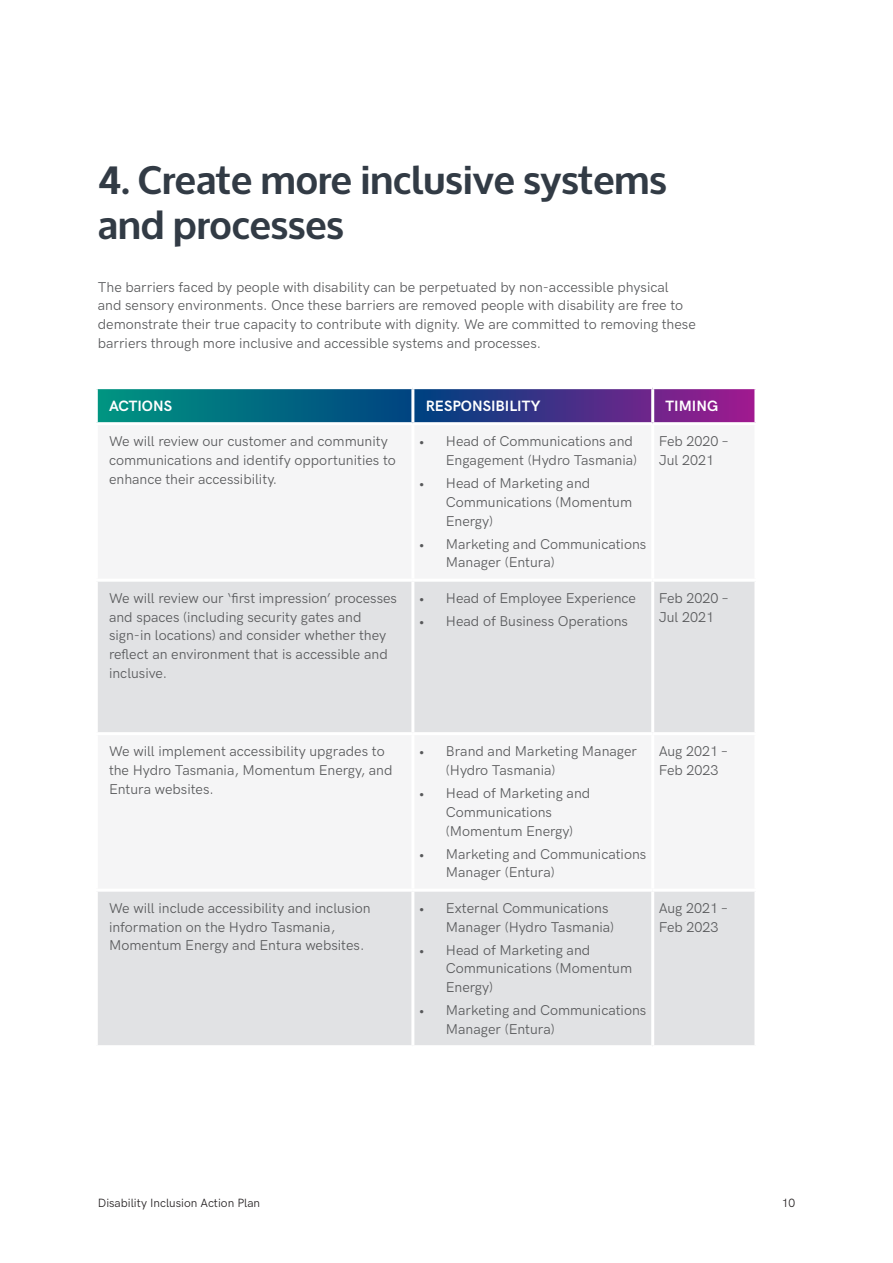
<style>
.page{position:relative;width:893px;height:1263px;background:#fff}
.page>*{position:absolute;margin:0;border:0;box-sizing:border-box;transform-origin:0 0}
.Heading2{font:700 39px/45px "Oxygen";color:#323b45}
.Body{font:700 15px "HK Grotesk";color:#fff}
.Body-2{font:14.25px/18.8px "HK Grotesk";color:#57585a}
.t1{font:12px "HK Grotesk";color:#231f20}
</style>
<div class="page">
<svg style="left:98px;top:389px;width:656px;height:33px;background:#294d85"></svg>
<div style="left:98px;top:582px;width:656px;height:150px;background:#e1e2e4"></div>
<div style="left:98px;top:892px;width:656px;height:153px;background:#e1e2e4"></div>
<hr style="left:411px;top:389px;width:3px;height:33px;background:#fff">
<hr style="left:651px;top:389px;width:3px;height:33px;background:#fff">
<hr style="left:411px;top:892px;width:3px;height:153px;background:#fff">
<hr style="left:651px;top:892px;width:3px;height:153px;background:#fff">
<hr style="left:411px;top:582px;width:3px;height:150px;background:#fff">
<hr style="left:651px;top:582px;width:3px;height:150px;background:#fff">
<p class="Heading2" style="left:98px;top:159px;width:570px">4. Create more inclusive systems and processes</p>
<p class="Body-2" style="left:98px;top:276px;width:599px">The barriers faced by people with disability can be perpetuated by non-accessible physical and sensory environments. Once these barriers are removed people with disability are free to demonstrate their true capacity to contribute with dignity. We are committed to removing these barriers through more inclusive and accessible systems and processes.</p>
<p class="Body" style="left:109px;top:394px;width:65px">ACTIONS</p>
<p class="Body" style="left:426px;top:394px;width:116px">RESPONSIBILITY</p>
<p class="Body" style="left:665px;top:394px;width:54px">TIMING</p>
<p class="Body-2" style="left:109px;top:431px;width:288px">We will review our customer and community communications and identify opportunities to enhance their accessibility.</p>
<p class="Body-2" style="left:419px;top:431px;width:220px;text-align:right">• Head of Communications and<br>Engagement (Hydro Tasmania)</p>
<p class="Body-2" style="left:659px;top:431px;width:71px">Feb 2020 –<br>Jul 2021</p>
<p class="Body-2" style="left:446px;top:473px;width:188px;text-indent:-27px">• Head of Marketing and<br>Communications (Momentum<br>Energy)</p>
<p class="Body-2" style="left:446px;top:533px;width:202px;text-indent:-27px">• Marketing and Communications<br>Manager (Entura)</p>
<p class="Body-2" style="left:109px;top:587px;width:290px">We will review our ‘first impression’ processes and spaces (including security gates and sign-in locations) and consider whether they reflect an environment that is accessible and inclusive.</p>
<p class="Body-2" style="left:419px;top:587px;width:219px">• Head of Employee Experience</p>
<p class="Body-2" style="left:419px;top:610px;width:211px">• Head of Business Operations</p>
<p class="Body-2" style="left:659px;top:587px;width:71px">Feb 2020 –<br>Jul 2021</p>
<p class="Body-2" style="left:109px;top:741px;width:285px">We will implement accessibility upgrades to the Hydro Tasmania, Momentum Energy, and<br>Entura websites.</p>
<p class="Body-2" style="left:446px;top:741px;width:193px;text-indent:-27px">• Brand and Marketing Manager (Hydro Tasmania)</p>
<p class="Body-2" style="left:446px;top:783px;width:146px;text-indent:-27px">• Head of Marketing and<br>Communications (Momentum Energy)</p>
<p class="Body-2" style="left:446px;top:843px;width:202px;text-indent:-27px">• Marketing and Communications<br>Manager (Entura)</p>
<p class="Body-2" style="left:109px;top:897px;width:263px">We will include accessibility and inclusion information on the Hydro Tasmania,<br>Momentum Energy and Entura websites.</p>
<p class="Body-2" style="left:446px;top:897px;width:170px;text-indent:-27px">• External Communications<br>Manager (Hydro Tasmania)</p>
<p class="Body-2" style="left:446px;top:939px;width:188px;text-indent:-27px">• Head of Marketing and<br>Communications (Momentum<br>Energy)</p>
<p class="Body-2" style="left:446px;top:1000px;width:202px;text-indent:-27px">• Marketing and Communications<br>Manager (Entura)</p>
<p class="Body-2" style="left:659px;top:741px;width:71px">Aug 2021 –<br>Feb 2023</p>
<p class="Body-2" style="left:659px;top:897px;width:71px">Aug 2021 –<br>Feb 2023</p>
<p class="t1" style="left:98px;top:1193px;width:164px">Disability Inclusion Action Plan</p>
<p class="t1" style="left:782px;top:1193px;width:15px">10</p>
</div>
